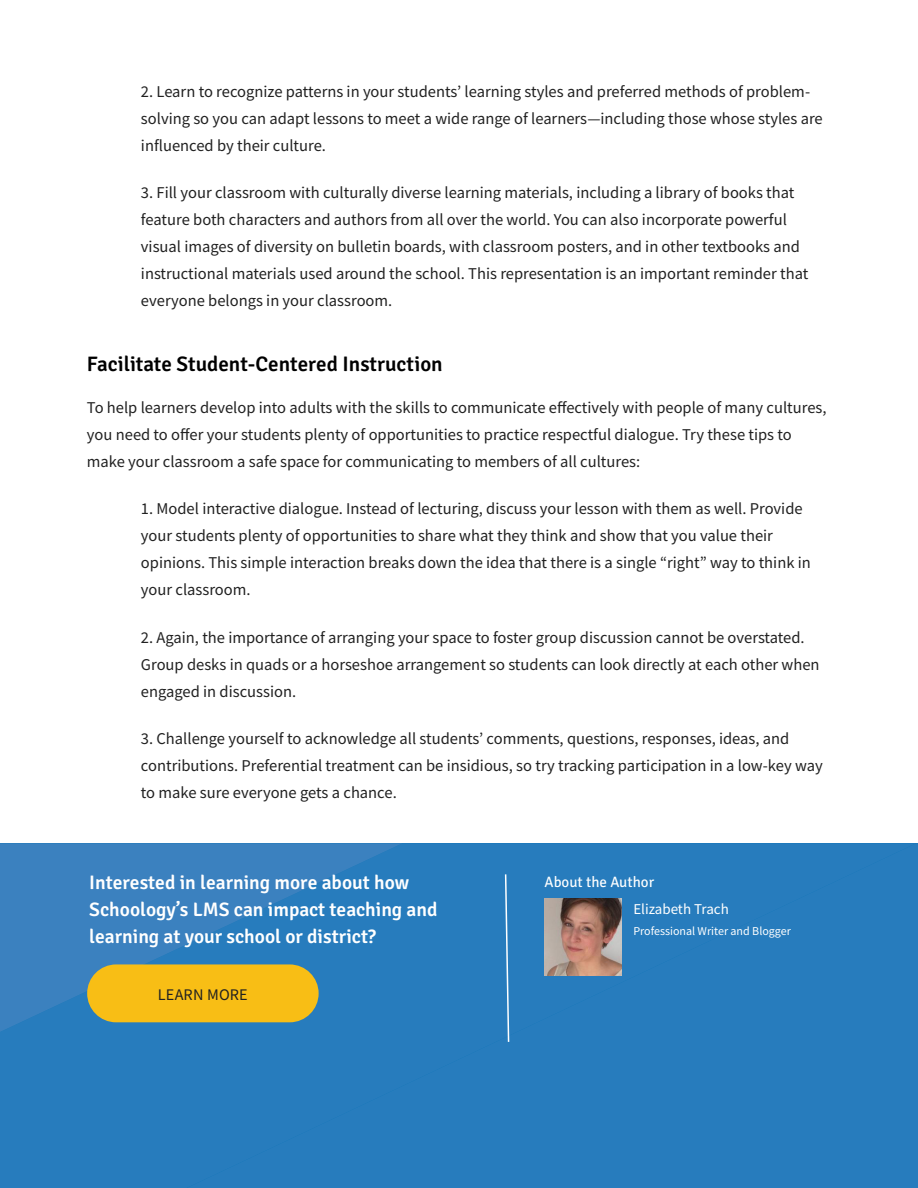
<style>
.page{position:relative;width:918px;height:1188px;background:#fff}
.page>*{position:absolute;margin:0;border:0;box-sizing:border-box;transform-origin:0 0}
.t1{font:600 21px "Signika Negative";color:#000}
.t2{font:600 19.5px/27px "Signika Negative";color:#fff}
.t3{font:16.5px/27px "Source Sans Pro";color:#212121}
.t4{font:16.2px "Source Sans Pro";letter-spacing:.01em;color:#212121}
.t5{font:15px "Signika Negative";color:#fff}
.t6{font:15px "Source Sans Pro";color:#fff}
.t7{font:12px "Source Sans Pro";color:#fff}
</style>
<div class="page">
<div style="left:0;top:1032px;width:187px;height:156px;background:#277cbd"></div>
<div style="left:187px;top:843px;width:731px;height:345px;background:#277cbd"></div>
<svg style="left:0;top:843px;width:402px;height:189px;fill:#3b81bf"></svg>
<svg style="left:504px;top:873px;width:6px;height:170px"></svg>
<img style="left:545px;top:899px;width:76px;height:76px">
<div style="left:87px;top:964px;width:232px;height:58px;background:#f8be15;border-radius:29px"></div>
<p class="t3" style="left:141px;top:78px;width:683px">2. Learn to recognize patterns in your students’ learning styles and preferred methods of problem&shy;solving so you can adapt lessons to meet a wide range of learners—including those whose styles are influenced by their culture.</p>
<p class="t3" style="left:141px;top:179px;width:669px">3. Fill your classroom with culturally diverse learning materials, including a library of books that feature both characters and authors from all over the world. You can also incorporate powerful visual images of diversity on bulletin boards, with classroom posters, and in other textbooks and instructional materials used around the school. This representation is an important reminder that everyone belongs in your classroom.</p>
<p class="t1" style="left:87px;top:352px;width:357px">Facilitate Student-Centered Instruction</p>
<p class="t3" style="left:87px;top:394px;width:741px">To help learners develop into adults with the skills to communicate effectively with people of many cultures, you need to offer your students plenty of opportunities to practice respectful dialogue. Try these tips to make your classroom a safe space for communicating to members of all cultures:</p>
<p class="t3" style="left:141px;top:495px;width:671px">1. Model interactive dialogue. Instead of lecturing, discuss your lesson with them as well. Provide your students plenty of opportunities to share what they think and show that you value their opinions. This simple interaction breaks down the idea that there is a single “right” way to think in your classroom.</p>
<p class="t3" style="left:141px;top:624px;width:680px">2. Again, the importance of arranging your space to foster group discussion cannot be overstated.<br>Group desks in quads or a horseshoe arrangement so students can look directly at each other when engaged in discussion.</p>
<p class="t3" style="left:141px;top:725px;width:683px">3. Challenge yourself to acknowledge all students’ comments, questions, responses, ideas, and contributions. Preferential treatment can be insidious, so try tracking participation in a low-key way to make sure everyone gets a chance.</p>
<p class="t2" style="left:89px;top:869px;width:350px">Interested in learning more about how<br>Schoology’s LMS can impact teaching and learning at your school or district?</p>
<p class="t5" style="left:545px;top:873px;width:111px">About the Author</p>
<p class="t6" style="left:633px;top:899px;width:97px">Elizabeth Trach</p>
<p class="t7" style="left:633px;top:923px;width:159px">Professional Writer and Blogger</p>
<p class="t4" style="left:158px;top:984px;width:91px">LEARN MORE</p>
</div>
